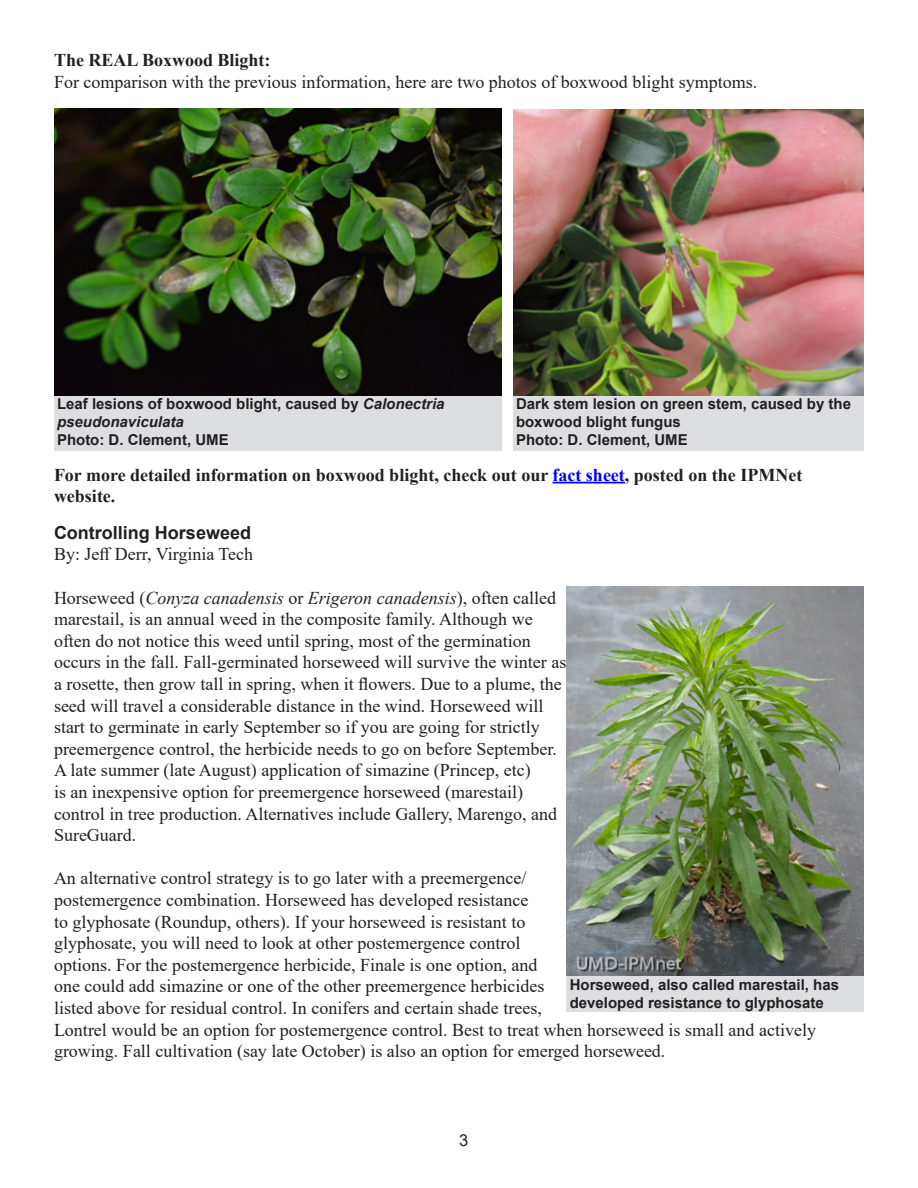
<style>
.page{position:relative;width:918px;height:1188px;background:#fff}
.page>*{position:absolute;margin:0;border:0;box-sizing:border-box;transform-origin:0 0}
.t1{font:18px/21.6px "Times New Roman";color:#231f20}
.t2{font:700 18px/21.6px "Times New Roman";color:#231f20}
.Headline{font:700 18px "Arial";color:#231f20}
.t3{font:16.5px "Arial";color:#231f20}
.Photo_captions{font:700 15px/18px "Arial";color:#231f20}
.s1{font-style:italic}
.s2{color:#00f}
</style>
<div class="page">
<img style="left:54px;top:109px;width:447px;height:287px">
<div style="left:54px;top:396px;width:447px;height:54px;background:#dddee0"></div>
<img style="left:513px;top:110px;width:351px;height:286px">
<div style="left:513px;top:396px;width:351px;height:54px;background:#dddee0"></div>
<hr style="left:553px;top:482px;width:72px;height:1px;background:#00f">
<img style="left:567px;top:587px;width:297px;height:389px">
<div style="left:567px;top:976px;width:297px;height:36px;background:#dddee0"></div>
<p class="t2" style="left:54px;top:49px;width:218px">The REAL Boxwood Blight:</p>
<p class="t1" style="left:54px;top:71px;width:705px">For comparison with the previous information, here are two photos of boxwood blight symptoms.</p>
<p class="Photo_captions" style="left:57px;top:395px;width:389px">Leaf lesions of boxwood blight, caused by <span class="s1">Calonectria pseudonaviculata</span></p>
<p class="Photo_captions" style="left:57px;top:431px;width:173px">Photo: D. Clement, UME</p>
<p class="Photo_captions" style="left:516px;top:395px;width:337px">Dark stem lesion on green stem, caused by the boxwood blight fungus</p>
<p class="Photo_captions" style="left:516px;top:431px;width:173px">Photo: D. Clement, UME</p>
<p class="t2" style="left:54px;top:463px;width:750px">For more detailed information on boxwood blight, check out our <span class="s2">fact sheet</span>, posted on the IPMNet website.</p>
<p class="Headline" style="left:54px;top:520px;width:199px">Controlling Horseweed</p>
<p class="t1" style="left:54px;top:543px;width:201px">By: Jeff Derr, Virginia Tech</p>
<p class="t1" style="left:54px;top:586px;width:514px">Horseweed (<span class="s1">Conyza canadensis</span> or <span class="s1">Erigeron canadensis</span>), often called marestail, is an annual weed in the composite family. Although we often do not notice this weed until spring, most of the germination occurs in the fall. Fall-germinated horseweed will survive the winter as a rosette, then grow tall in spring, when it flowers. Due to a plume, the seed will travel a considerable distance in the wind. Horseweed will start to germinate in early September so if you are going for strictly preemergence control, the herbicide needs to go on before September.<br>A late summer (late August) application of simazine (Princep, etc)<br>is an inexpensive option for preemergence horseweed (marestail) control in tree production. Alternatives include Gallery, Marengo, and SureGuard.</p>
<p class="t1" style="left:54px;top:867px;width:764px">An alternative control strategy is to go later with a preemergence/<br>postemergence combination. Horseweed has developed resistance<br>to glyphosate (Roundup, others). If your horseweed is resistant to<br>glyphosate, you will need to look at other postemergence control<br>options. For the postemergence herbicide, Finale is one option, and<br>one could add simazine or one of the other preemergence herbicides<br>listed above for residual control. In conifers and certain shade trees,<br>Lontrel would be an option for postemergence control. Best to treat when horseweed is small and actively growing. Fall cultivation (say late October) is also an option for emerged horseweed.</p>
<p class="Photo_captions" style="left:570px;top:975px;width:271px">Horseweed, also called marestail, has developed resistance to glyphosate</p>
<p class="t3" style="left:459px;top:1129px;width:11px">3</p>
</div>
